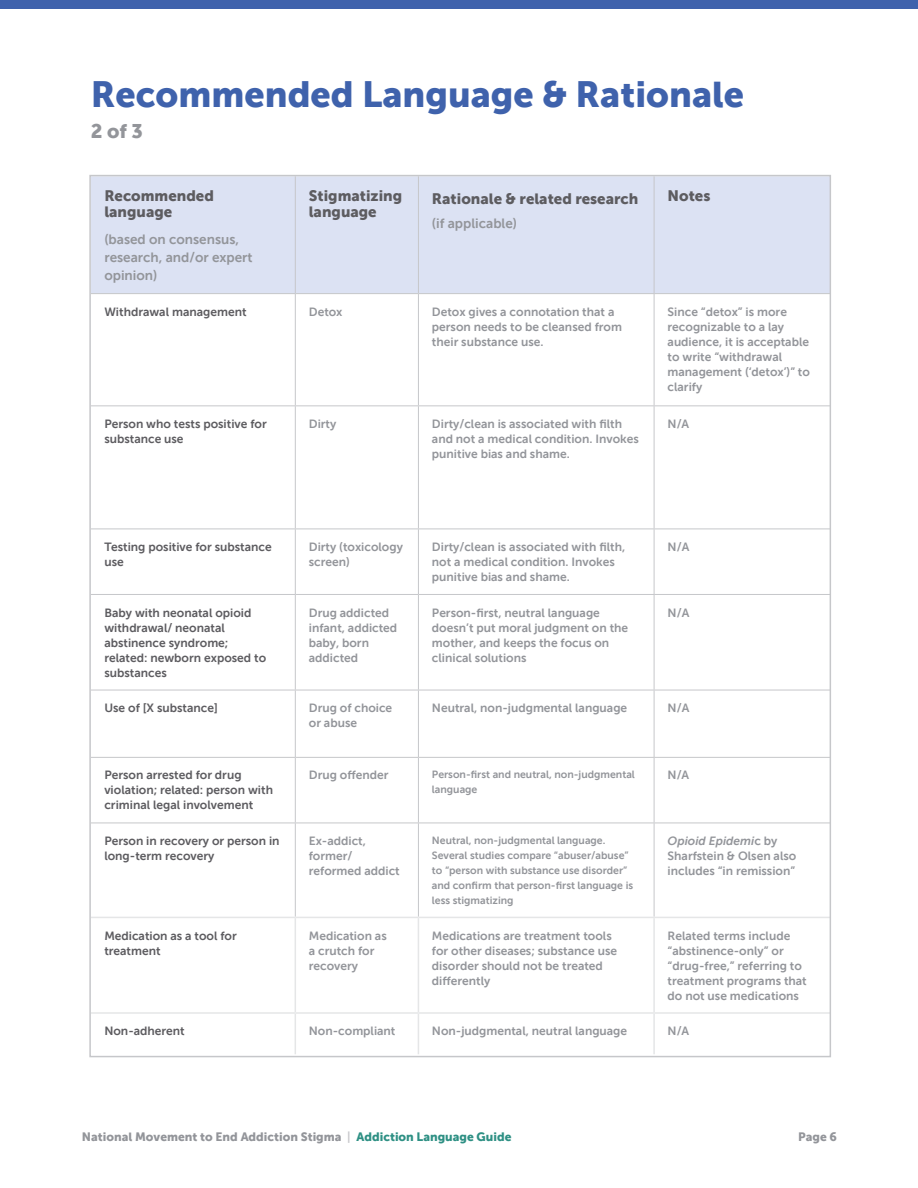
<style>
.page{position:relative;width:918px;height:1188px;background:#fff}
.page>*{position:absolute;margin:0;border:0;box-sizing:border-box;transform-origin:0 0}
.t1{font:36px "Museo Sans 900";color:#3f62ac}
.t2{font:19.5px "Museo Sans 900";color:#93959a}
.t3{font:15px/16.5px "Museo Sans 900";color:#5d5c60}
.t4{font:13.5px/18px "Museo Sans 700";color:#93959a}
.t5{font:12px/15px "Museo Sans 700";color:#93959a}
.t6{font:12px/15px "Museo Sans 700";color:#5d5c60}
.t7{font:12px "Museo Sans 900";color:#93959a}
.t8{font:10.5px/15px "Museo Sans 700";color:#93959a}
.s1{font-style:italic}
.s2{font-family:"Museo Sans 700";color:#c6c7ca}
.s3{color:#2e9084}
</style>
<div class="page">
<div style="left:0;top:0;width:918px;height:9px;background:#3f62ac"></div>
<div style="left:92px;top:178px;width:736px;height:115px;background:#dce2f3"></div>
<hr style="left:295px;top:176px;width:1px;height:117px;background:#c6c7ca">
<hr style="left:418px;top:176px;width:1px;height:117px;background:#c6c7ca">
<hr style="left:654px;top:176px;width:1px;height:117px;background:#c6c7ca">
<hr style="left:91px;top:293px;width:204px;height:1px;background:#c6c7ca">
<hr style="left:295px;top:293px;width:123px;height:1px;background:#c6c7ca">
<hr style="left:295px;top:294px;width:1px;height:111px;background:#c6c7ca">
<hr style="left:418px;top:293px;width:236px;height:1px;background:#c6c7ca">
<hr style="left:418px;top:294px;width:1px;height:111px;background:#c6c7ca">
<hr style="left:654px;top:293px;width:177px;height:1px;background:#c6c7ca">
<hr style="left:654px;top:294px;width:1px;height:111px;background:#c6c7ca">
<hr style="left:91px;top:405px;width:204px;height:1px;background:#c6c7ca">
<hr style="left:295px;top:405px;width:123px;height:1px;background:#c6c7ca">
<hr style="left:295px;top:406px;width:1px;height:123px;background:#c6c7ca">
<hr style="left:418px;top:405px;width:236px;height:1px;background:#c6c7ca">
<hr style="left:418px;top:406px;width:1px;height:123px;background:#c6c7ca">
<hr style="left:654px;top:405px;width:177px;height:1px;background:#c6c7ca">
<hr style="left:654px;top:406px;width:1px;height:123px;background:#c6c7ca">
<hr style="left:91px;top:529px;width:204px;height:1px;background:#c6c7ca">
<hr style="left:295px;top:529px;width:123px;height:1px;background:#c6c7ca">
<hr style="left:295px;top:529px;width:1px;height:65px;background:#c6c7ca">
<hr style="left:418px;top:529px;width:236px;height:1px;background:#c6c7ca">
<hr style="left:418px;top:529px;width:1px;height:65px;background:#c6c7ca">
<hr style="left:654px;top:529px;width:177px;height:1px;background:#c6c7ca">
<hr style="left:654px;top:529px;width:1px;height:65px;background:#c6c7ca">
<hr style="left:91px;top:594px;width:204px;height:1px;background:#c6c7ca">
<hr style="left:295px;top:594px;width:123px;height:1px;background:#c6c7ca">
<hr style="left:295px;top:595px;width:1px;height:95px;background:#c6c7ca">
<hr style="left:418px;top:594px;width:236px;height:1px;background:#c6c7ca">
<hr style="left:418px;top:595px;width:1px;height:95px;background:#c6c7ca">
<hr style="left:654px;top:594px;width:177px;height:1px;background:#c6c7ca">
<hr style="left:654px;top:595px;width:1px;height:95px;background:#c6c7ca">
<hr style="left:91px;top:690px;width:204px;height:1px;background:#c6c7ca">
<hr style="left:295px;top:690px;width:123px;height:1px;background:#c6c7ca">
<hr style="left:295px;top:690px;width:1px;height:67px;background:#c6c7ca">
<hr style="left:418px;top:690px;width:236px;height:1px;background:#c6c7ca">
<hr style="left:418px;top:690px;width:1px;height:67px;background:#c6c7ca">
<hr style="left:654px;top:690px;width:177px;height:1px;background:#c6c7ca">
<hr style="left:654px;top:690px;width:1px;height:67px;background:#c6c7ca">
<hr style="left:91px;top:757px;width:204px;height:1px;background:#c6c7ca">
<hr style="left:295px;top:757px;width:123px;height:1px;background:#c6c7ca">
<hr style="left:295px;top:758px;width:1px;height:65px;background:#c6c7ca">
<hr style="left:418px;top:757px;width:236px;height:1px;background:#c6c7ca">
<hr style="left:418px;top:758px;width:1px;height:65px;background:#c6c7ca">
<hr style="left:654px;top:757px;width:177px;height:1px;background:#c6c7ca">
<hr style="left:654px;top:758px;width:1px;height:65px;background:#c6c7ca">
<hr style="left:91px;top:823px;width:204px;height:1px;background:#c6c7ca">
<hr style="left:295px;top:823px;width:123px;height:1px;background:#c6c7ca">
<hr style="left:295px;top:823px;width:1px;height:94px;background:#c6c7ca">
<hr style="left:418px;top:823px;width:236px;height:1px;background:#c6c7ca">
<hr style="left:418px;top:823px;width:1px;height:94px;background:#c6c7ca">
<hr style="left:654px;top:823px;width:177px;height:1px;background:#c6c7ca">
<hr style="left:654px;top:823px;width:1px;height:94px;background:#c6c7ca">
<hr style="left:91px;top:917px;width:204px;height:1px;background:#e5e6e7">
<hr style="left:295px;top:917px;width:123px;height:1px;background:#e5e6e7">
<hr style="left:295px;top:918px;width:1px;height:94px;background:#e5e6e7">
<hr style="left:418px;top:917px;width:236px;height:1px;background:#e5e6e7">
<hr style="left:418px;top:918px;width:1px;height:94px;background:#e5e6e7">
<hr style="left:654px;top:917px;width:177px;height:1px;background:#e5e6e7">
<hr style="left:653px;top:918px;width:2px;height:94px;background:#e5e6e7">
<hr style="left:91px;top:1012px;width:204px;height:2px;background:#e5e6e7">
<hr style="left:295px;top:1012px;width:123px;height:2px;background:#e5e6e7">
<hr style="left:295px;top:1014px;width:1px;height:40px;background:#e5e6e7">
<hr style="left:418px;top:1012px;width:236px;height:2px;background:#e5e6e7">
<hr style="left:418px;top:1014px;width:1px;height:40px;background:#e5e6e7">
<hr style="left:654px;top:1012px;width:177px;height:2px;background:#e5e6e7">
<hr style="left:653px;top:1014px;width:2px;height:40px;background:#e5e6e7">
<h1 class="t1" style="left:91px;top:74px;width:655px">Recommended Language &amp; Rationale</h1>
<h2 class="t2" style="left:91px;top:120px;width:53px">2 of 3</h2>
<p class="t3" style="left:104px;top:187px;width:111px">Recommended language</p>
<p class="t4" style="left:104px;top:230px;width:150px">(based on consensus, research, and/or expert opinion)</p>
<p class="t3" style="left:309px;top:187px;width:95px">Stigmatizing language</p>
<p class="t3" style="left:432px;top:190px;width:208px">Rationale &amp; related research</p>
<p class="t4" style="left:432px;top:214px;width:87px">(if applicable)</p>
<p class="t3" style="left:668px;top:187px;width:44px">Notes</p>
<p class="t6" style="left:104px;top:304px;width:144px">Withdrawal management</p>
<p class="t5" style="left:309px;top:304px;width:35px">Detox</p>
<p class="t5" style="left:432px;top:304px;width:192px">Detox gives a connotation that a person needs to be cleansed from their substance use.</p>
<p class="t5" style="left:668px;top:304px;width:144px">Since “detox” is more recognizable to a lay audience, it is acceptable to write “withdrawal management (‘detox’)” to clarify</p>
<p class="t6" style="left:104px;top:416px;width:164px">Person who tests positive for substance use</p>
<p class="t5" style="left:309px;top:416px;width:29px">Dirty</p>
<p class="t5" style="left:432px;top:416px;width:209px">Dirty/clean is associated with filth and not a medical condition. Invokes punitive bias and shame.</p>
<p class="t5" style="left:668px;top:416px;width:23px">N/A</p>
<p class="t6" style="left:104px;top:539px;width:169px">Testing positive for substance use</p>
<p class="t5" style="left:309px;top:539px;width:96px">Dirty (toxicology screen)</p>
<p class="t5" style="left:432px;top:539px;width:195px">Dirty/clean is associated with filth, not a medical condition. Invokes punitive bias and shame.</p>
<p class="t5" style="left:668px;top:539px;width:23px">N/A</p>
<p class="t6" style="left:104px;top:605px;width:163px">Baby with neonatal opioid withdrawal/ neonatal abstinence syndrome; related: newborn exposed to substances</p>
<p class="t5" style="left:309px;top:605px;width:90px">Drug addicted infant, addicted baby, born addicted</p>
<p class="t5" style="left:432px;top:605px;width:198px">Person-first, neutral language doesn’t put moral judgment on the mother, and keeps the focus on clinical solutions</p>
<p class="t5" style="left:668px;top:605px;width:23px">N/A</p>
<p class="t6" style="left:104px;top:700px;width:115px">Use of [X substance]</p>
<p class="t5" style="left:309px;top:700px;width:85px">Drug of choice or abuse</p>
<p class="t5" style="left:432px;top:700px;width:197px">Neutral, non-judgmental language</p>
<p class="t5" style="left:668px;top:700px;width:23px">N/A</p>
<p class="t6" style="left:104px;top:768px;width:170px">Person arrested for drug violation; related: person with criminal legal involvement</p>
<p class="t5" style="left:309px;top:768px;width:81px">Drug offender</p>
<p class="t8" style="left:432px;top:767px;width:205px">Person-first and neutral, non-judgmental language</p>
<p class="t5" style="left:668px;top:768px;width:23px">N/A</p>
<p class="t6" style="left:104px;top:833px;width:177px">Person in recovery or person in long-term recovery</p>
<p class="t5" style="left:309px;top:833px;width:92px">Ex-addict, former/ reformed addict</p>
<p class="t8" style="left:432px;top:833px;width:203px">Neutral, non-judgmental language.<br>Several studies compare “abuser/abuse” to “person with substance use disorder” and confirm that person-first language is less stigmatizing</p>
<p class="t5" style="left:668px;top:833px;width:130px"><span class="s1">Opioid Epidemi</span>c by<br>Sharfstein &amp; Olsen also includes “in remission”</p>
<p class="t6" style="left:104px;top:928px;width:134px">Medication as a tool for treatment</p>
<p class="t5" style="left:309px;top:928px;width:79px">Medication as a crutch for recovery</p>
<p class="t5" style="left:432px;top:928px;width:187px">Medications are treatment tools for other diseases; substance use disorder should not be treated differently</p>
<p class="t5" style="left:668px;top:928px;width:141px">Related terms include “abstinence-only” or “drug-free,” referring to treatment programs that do not use medications</p>
<p class="t6" style="left:104px;top:1023px;width:82px">Non-adherent</p>
<p class="t5" style="left:309px;top:1023px;width:88px">Non-compliant</p>
<p class="t5" style="left:432px;top:1023px;width:197px">Non-judgmental, neutral language</p>
<p class="t5" style="left:668px;top:1023px;width:23px">N/A</p>
<p class="t7" style="left:82px;top:1130px;width:431px">National Movement to End Addiction Stigma <span class="s2">|</span> <span class="s3">Addiction Language Guide</span></p>
<p class="t7" style="left:798px;top:1130px;width:40px">Page 6</p>
</div>
